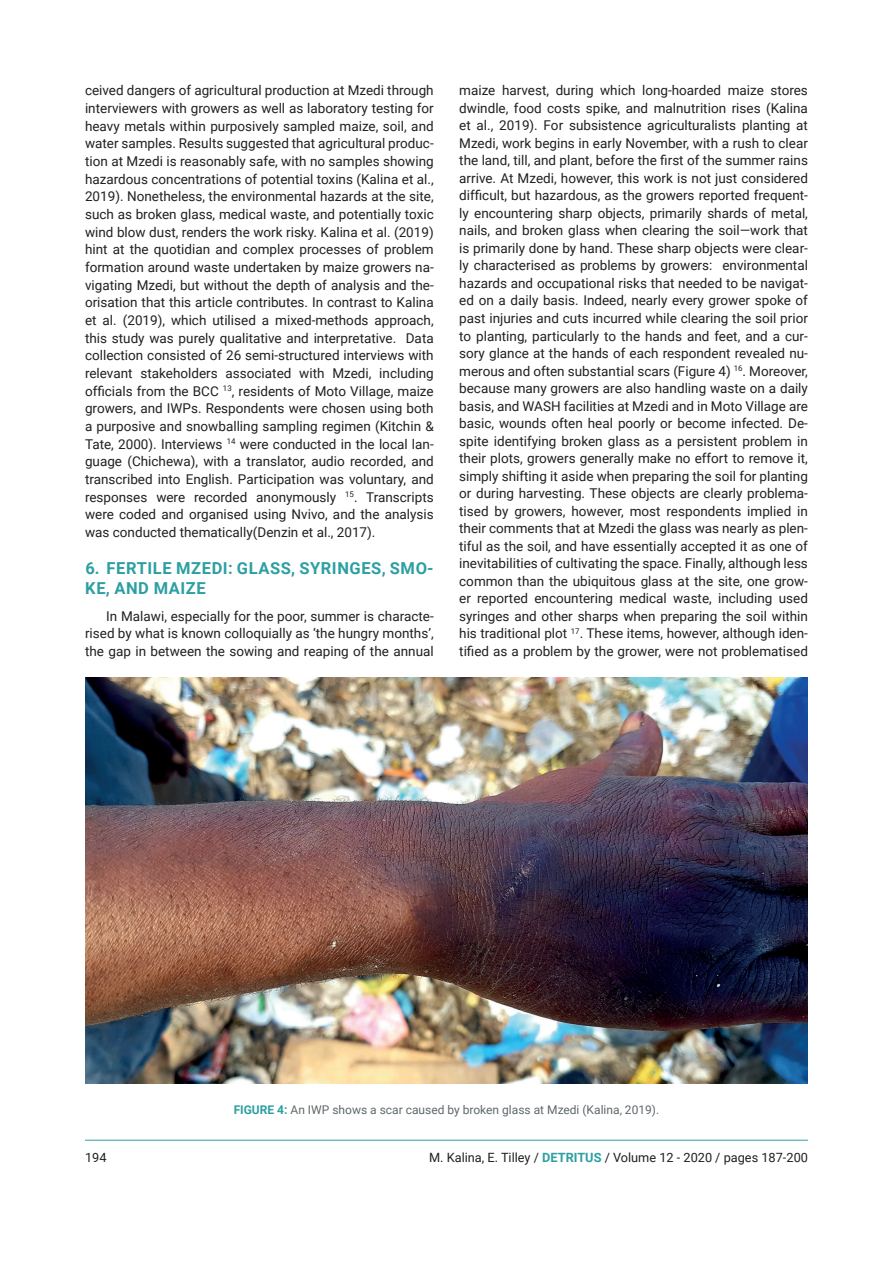
<style>
.page{position:relative;width:893px;height:1263px;background:#fff}
.page>*{position:absolute;margin:0;border:0;box-sizing:border-box;transform-origin:0 0}
.t1{font:700 16.5px/20.2px "Roboto";letter-spacing:.035em;color:#2d9fa2}
.t2{font:13.5px/17.5px "Roboto";color:#231f20;text-align:justify}
.t3{font:12.75px "Roboto";color:#231f20}
.t4{font:12px "Roboto";color:#5f686b}
.s1{font-weight:700;color:#2d9fa2}
</style>
<div class="page">
<hr style="left:85px;top:1140px;width:723px;height:1px;background:#2d9fa2">
<img style="left:85px;top:677px;width:723px;height:407px">
<p class="t2" style="left:85px;top:81px;width:350px">ceived dangers of agricultural production at Mzedi through interviewers with growers as well as laboratory testing for heavy metals within purposively sampled maize, soil, and water samples. Results suggested that agricultural produc&shy;tion at Mzedi is reasonably safe, with no samples showing hazardous concentrations of potential toxins (Kalina et al., 2019). Nonetheless, the environmental hazards at the site, such as broken glass, medical waste, and potentially toxic wind blow dust, renders the work risky. Kalina et al. (2019) hint at the quotidian and complex processes of problem formation around waste undertaken by maize growers na&shy;vigating Mzedi, but without the depth of analysis and the&shy;orisation that this article contributes. In contrast to Kalina et al. (2019), which utilised a mixed-methods approach, this study was purely qualitative and interpretative. Data collection consisted of 26 semi-structured interviews with relevant stakeholders associated with Mzedi, including officials from the BCC <sup>13</sup>, residents of Moto Village, maize growers, and IWPs. Respondents were chosen using both a purposive and snowballing sampling regimen (Kitchin &amp; Tate, 2000). Interviews <sup>14</sup> were conducted in the local lan&shy;guage (Chichewa), with a translator, audio recorded, and transcribed into English. Participation was voluntary, and responses were recorded anonymously <sup>15</sup>. Transcripts were coded and organised using Nvivo, and the analysis was conducted thematically(Denzin et al., 2017).</p>
<p class="t1" style="left:85px;top:558px;width:350px">6. FERTILE MZEDI: GLASS, SYRINGES, SMO-<br>KE, AND MAIZE</p>
<p class="t2" style="left:85px;top:606px;width:350px;text-indent:21px">In Malawi, especially for the poor, summer is characte&shy;rised by what is known colloquially as ‘the hungry months’, the gap in between the sowing and reaping of the annual</p>
<p class="t2" style="left:459px;top:81px;width:350px">maize harvest, during which long-hoarded maize stores dwindle, food costs spike, and malnutrition rises (Kalina et al., 2019). For subsistence agriculturalists planting at Mzedi, work begins in early November, with a rush to clear the land, till, and plant, before the first of the summer rains arrive. At Mzedi, however, this work is not just considered difficult, but hazardous, as the growers reported frequent&shy;ly encountering sharp objects, primarily shards of metal, nails, and broken glass when clearing the soil—work that is primarily done by hand. These sharp objects were clear&shy;ly characterised as problems by growers: environmental hazards and occupational risks that needed to be navigat&shy;ed on a daily basis. Indeed, nearly every grower spoke of past injuries and cuts incurred while clearing the soil prior to planting, particularly to the hands and feet, and a cur&shy;sory glance at the hands of each respondent revealed nu&shy;merous and often substantial scars (Figure 4) <sup>16</sup>. Moreover, because many growers are also handling waste on a daily basis, and WASH facilities at Mzedi and in Moto Village are basic, wounds often heal poorly or become infected. De&shy;spite identifying broken glass as a persistent problem in their plots, growers generally make no effort to remove it, simply shifting it aside when preparing the soil for planting or during harvesting. These objects are clearly problema&shy;tised by growers, however, most respondents implied in their comments that at Mzedi the glass was nearly as plen&shy;tiful as the soil, and have essentially accepted it as one of inevitabilities of cultivating the space. Finally, although less common than the ubiquitous glass at the site, one grow&shy;er reported encountering medical waste, including used syringes and other sharps when preparing the soil within his traditional plot <sup>17</sup>. These items, however, although iden&shy;tified as a problem by the grower, were not problematised</p>
<p class="t4" style="left:234px;top:1101px;width:427px"><span class="s1">FIGURE 4:</span> An IWP shows a scar caused by broken glass at Mzedi (Kalina, 2019).</p>
<p class="t3" style="left:85px;top:1148px;width:23px">194</p>
<p class="t3" style="left:429px;top:1148px;width:380px">M. Kalina, E. Tilley / <span class="s1">DETRITUS</span> / Volume 12 - 2020 / pages 187-200</p>
</div>
